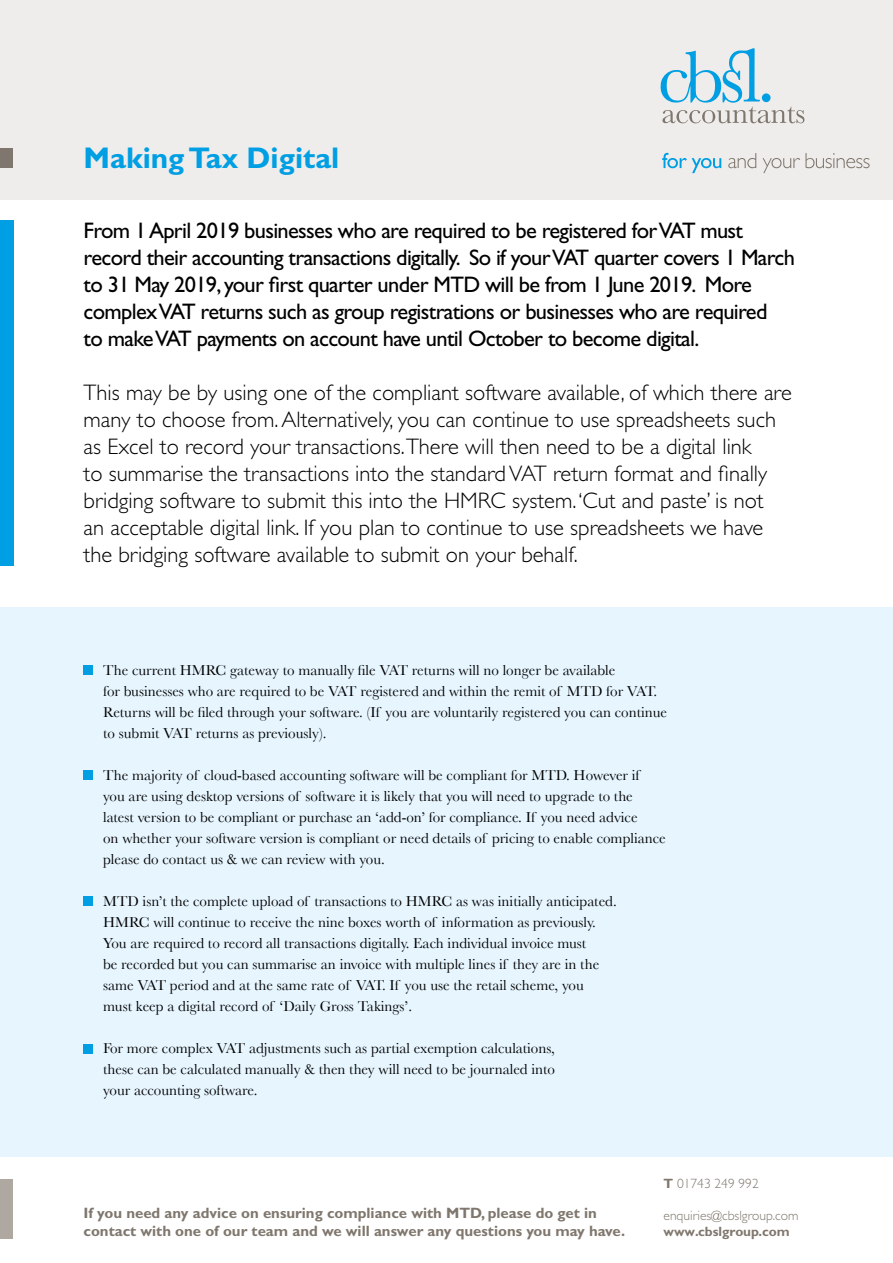
<style>
.page{position:relative;width:893px;height:1263px;background:#fff}
.page>*{position:absolute;margin:0;border:0;box-sizing:border-box;transform-origin:0 0}
.t1{font:700 30px "Gill Sans Std";color:#009fe3}
.t2{font:300 22.5px/27px "Gill Sans Std";color:#000}
.t3{font:22.5px/27px "Gill Sans Std";letter-spacing:-.03em;color:#000}
.t4{font:15px/21px "Baskerville";color:#000}
.t5{font:700 15px/18px "Gill Sans Std";color:#7f776d}
.t6{font:300 13.5px "Gill Sans Std";color:#7f776d}
.t7{font:700 13.5px "Gill Sans Std";color:#7f776d}
.s1{font-weight:700}
</style>
<div class="page">
<div style="left:0;top:0;width:893px;height:200px;background:#efecec"></div>
<svg style="left:662px;top:153px;width:59px;height:20px"></svg>
<svg style="left:728px;top:153px;width:28px;height:15px"></svg>
<svg style="left:763px;top:153px;width:107px;height:20px"></svg>
<svg style="left:660px;top:48px;width:144px;height:75px"></svg>
<div style="left:762px;top:93px;width:9px;height:9px;background:#009fe3;border-radius:50%"></div>
<div style="left:0;top:607px;width:893px;height:550px;background:#e6f5fe"></div>
<div style="left:84px;top:665px;width:9px;height:10px;background:#009fe3"></div>
<div style="left:84px;top:770px;width:9px;height:10px;background:#009fe3"></div>
<div style="left:84px;top:896px;width:9px;height:10px;background:#009fe3"></div>
<div style="left:84px;top:1044px;width:9px;height:9px;background:#009fe3"></div>
<div style="left:0;top:220px;width:13px;height:346px;background:#009fe3"></div>
<div style="left:0;top:149px;width:13px;height:19px;background:#7f776d"></div>
<div style="left:0;top:1179px;width:13px;height:60px;background:#afa8a1"></div>
<h1 class="t1" style="left:84px;top:140px;width:257px">Making Tax Digital</h1>
<p class="t3" style="left:84px;top:217px;width:713px">From 1 April 2019 businesses who are required to be registered for VAT must record their accounting transactions digitally. So if your VAT quarter covers 1 March to 31 May 2019, your first quarter under MTD will be from 1 June 2019. More complex VAT returns such as group registrations or businesses who are required<br>to make VAT payments on account have until October to become digital.</p>
<p class="t2" style="left:84px;top:379px;width:710px">This may be by using one of the compliant software available, of which there are many to choose from. Alternatively, you can continue to use spreadsheets such as Excel to record your transactions.There will then need to be a digital link<br>to summarise the transactions into the standard VAT return format and finally bridging software to submit this into the HMRC system. ‘Cut and paste’ is not<br>an acceptable digital link. If you plan to continue to use spreadsheets we have the bridging software available to submit on your behalf.</p>
<p class="t4" style="left:103px;top:659px;width:565px">The current HMRC gateway to manually file VAT returns will no longer be available<br>for businesses who are required to be VAT registered and within the remit of MTD for VAT.<br>Returns will be filed through your software. (If you are voluntarily registered you can continue to submit VAT returns as previously).</p>
<p class="t4" style="left:103px;top:764px;width:564px">The majority of cloud-based accounting software will be compliant for MTD. However if<br>you are using desktop versions of software it is likely that you will need to upgrade to the latest version to be compliant or purchase an ‘add-on’ for compliance. If you need advice<br>on whether your software version is compliant or need details of pricing to enable compliance please do contact us &amp; we can review with you.</p>
<p class="t4" style="left:103px;top:890px;width:515px">MTD isn’t the complete upload of transactions to HMRC as was initially anticipated.<br>HMRC will continue to receive the nine boxes worth of information as previously.<br>You are required to record all transactions digitally. Each individual invoice must<br>be recorded but you can summarise an invoice with multiple lines if they are in the same VAT period and at the same rate of VAT. If you use the retail scheme, you<br>must keep a digital record of ‘Daily Gross Takings’.</p>
<p class="t4" style="left:103px;top:1038px;width:453px;text-align:justify">For more complex VAT adjustments such as partial exemption calculations, these can be calculated manually &amp; then they will need to be journaled into your accounting software.</p>
<p class="t5" style="left:84px;top:1204px;width:543px">If you need any advice on ensuring compliance with MTD, please do get in contact with one of our team and we will answer any questions you may have.</p>
<p class="t6" style="left:664px;top:1176px;width:97px"><span class="s1">T</span> 01743 249 992</p>
<p class="t6" style="left:664px;top:1208px;width:136px">enquiries@cbslgroup.com</p>
<p class="t7" style="left:664px;top:1224px;width:128px">www.cbslgroup.com</p>
</div>
